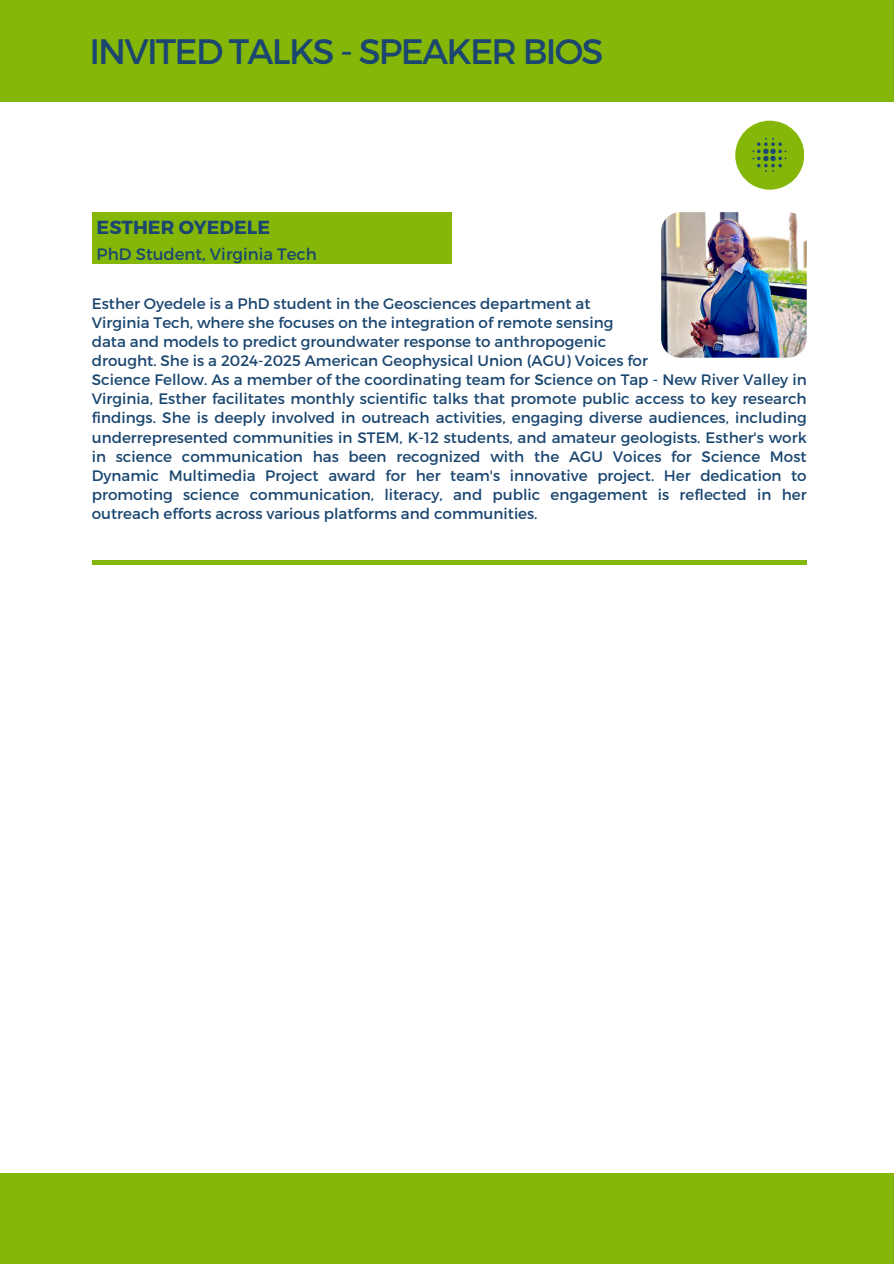
<style>
.page{position:relative;width:894px;height:1264px;background:#fff}
.page>*{position:absolute;margin:0;border:0;box-sizing:border-box;transform-origin:0 0}
.t1{font:35.25px "Montserrat";letter-spacing:-.05em;color:#1a4670}
.t2{font:700 18.9px "Montserrat";color:#1a4670}
.t3{font:16.5px "Montserrat";color:#1a4670}
.t4{font:15.15px/19.2px "Montserrat";color:#1a4670;text-align:justify}
</style>
<div class="page">
<div style="left:735px;top:121px;width:68px;height:68px;background:#84b708;border-radius:50%"></div>
<div style="left:0;top:0;width:893px;height:101px;background:#84b708"></div>
<svg style="left:752px;top:138px;width:34px;height:34px"></svg>
<div style="left:0;top:1173px;width:893px;height:90px;background:#84b708"></div>
<img style="left:661px;top:212px;width:145px;height:146px;border-radius:19px">
<div style="left:92px;top:212px;width:359px;height:51px;background:#84b708"></div>
<hr style="left:92px;top:560px;width:714px;height:4px;background:#84b708">
<p class="t1" style="left:89px;top:29px;width:515px">INVITED TALKS - SPEAKER BIOS</p>
<p class="t2" style="left:97px;top:215px;width:175px">ESTHER OYEDELE</p>
<h2 class="t3" style="left:97px;top:243px;width:222px">PhD Student, Virginia Tech</h2>
<p class="t4" style="left:92px;top:293px;width:500px">Esther Oyedele is a PhD student in the Geosciences department at</p>
<p class="t4" style="left:92px;top:312px;width:523px">Virginia Tech, where she focuses on the integration of remote sensing</p>
<p class="t4" style="left:92px;top:331px;width:516px">data and models to predict groundwater response to anthropogenic</p>
<p class="t4" style="left:92px;top:350px;width:557px">drought. She is a 2024-2025 American Geophysical Union (AGU) Voices for</p>
<p class="t4" style="left:92px;top:369px;width:716px">Science Fellow. As a member of the coordinating team for Science on Tap - New River Valley in Virginia, Esther facilitates monthly scientific talks that promote public access to key research findings. She is deeply involved in outreach activities, engaging diverse audiences, including underrepresented communities in STEM, K-12 students, and amateur geologists. Esther's work in science communication has been recognized with the AGU Voices for Science Most Dynamic Multimedia Project award for her team's innovative project. Her dedication to promoting science communication, literacy, and public engagement is reflected in her outreach efforts across various platforms and communities.</p>
</div>
